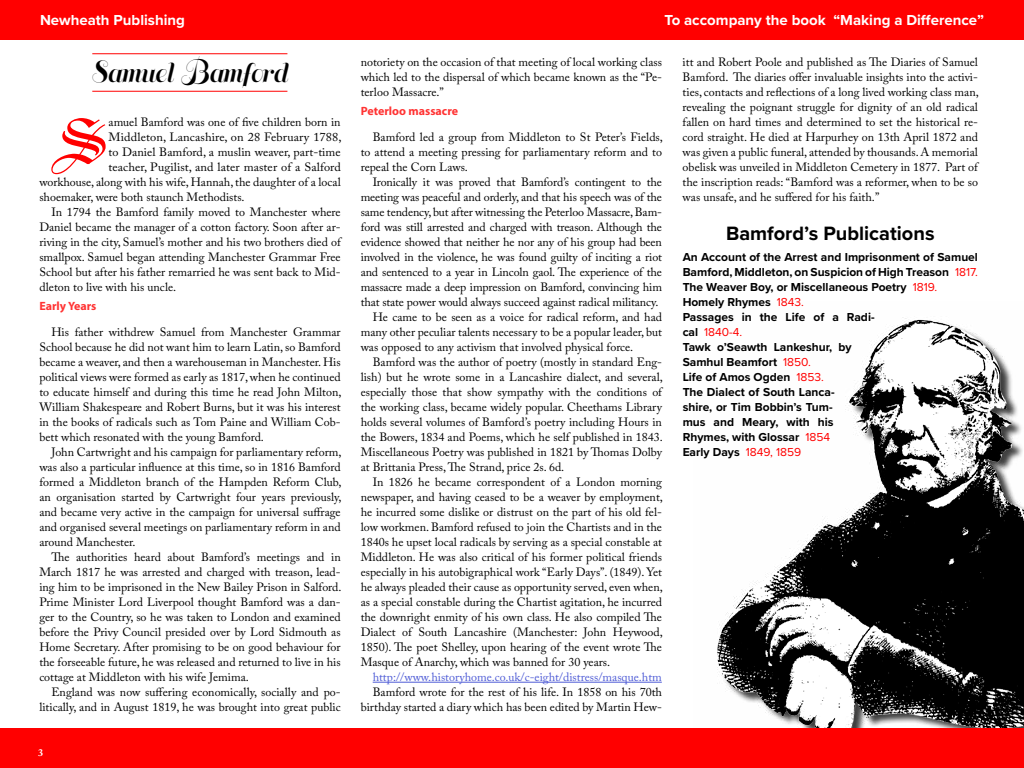
<style>
.page{position:relative;width:1024px;height:768px;background:#fff}
.page>*{position:absolute;margin:0;border:0;box-sizing:border-box;transform-origin:0 0}
.t1{font:67.1px "Linotext Std";color:#f00}
.t2{font:24px "Memoriam Pro Headline";color:#000}
.t3{font:700 20px "Proxima Nova";color:#000}
.t4{font:700 15px "Proxima Nova";color:#fff}
.t5{font:12px/15px "Adobe Caslon Pro";color:#000;text-align:justify}
.t6{font:700 12px/15px "Proxima Nova";color:#000}
.t7{font:12px "Adobe Caslon Pro";color:#4f5cd6}
.t8{font:700 12px "Myriad Pro";color:#f33}
.t9{font:700 10px "Adobe Caslon Pro";color:#fff}
.s1{font-weight:400;color:#f00}
</style>
<div class="page">
<img style="left:717px;top:317px;width:307px;height:411px">
<hr style="left:92px;top:54px;width:195px;height:1px;background:#f00">
<hr style="left:92px;top:91px;width:195px;height:1px;background:#f00">
<hr style="left:373px;top:682px;width:289px;height:1px;background:#4f5cd6">
<div style="left:0;top:728px;width:1024px;height:40px;background:#f00"></div>
<div style="left:0;top:0;width:1024px;height:40px;background:#f00"></div>
<p class="t4" style="left:40px;top:8px;width:147px">Newheath Publishing</p>
<p class="t4" style="left:664px;top:8px;width:321px">To accompany the book “Making a Difference”</p>
<h2 class="t2" style="left:92px;top:59px;width:197px">Samuel Bamford</h2>
<h1 class="t1" style="left:53px;top:101px;width:57px">S</h1>
<p class="t5" style="left:109px;top:114px;width:234px">amuel Bamford was one of five children born in</p>
<p class="t5" style="left:109px;top:129px;width:235px">Middleton, Lancashire, on 28 February 1788,</p>
<p class="t5" style="left:109px;top:144px;width:234px">to Daniel Bamford, a muslin weaver, part-time</p>
<p class="t5" style="left:109px;top:159px;width:234px">teacher, Pugilist, and later master of a Salford</p>
<p class="t5" style="left:39px;top:174px;width:303px">workhouse, along with his wife, Hannah, the daughter of a local</p>
<p class="t5" style="left:39px;top:189px;width:207px">shoemaker, were both staunch Methodists.</p>
<p class="t5" style="left:51px;top:204px;width:291px">In 1794 the Bamford family moved to Manchester where</p>
<p class="t5" style="left:39px;top:219px;width:303px">Daniel became the manager of a cotton factory. Soon after ar-</p>
<p class="t5" style="left:39px;top:234px;width:303px">riving in the city, Samuel’s mother and his two brothers died of</p>
<p class="t5" style="left:39px;top:249px;width:303px">smallpox. Samuel began attending Manchester Grammar Free</p>
<p class="t5" style="left:39px;top:264px;width:303px">School but after his father remarried he was sent back to Mid-</p>
<p class="t5" style="left:39px;top:279px;width:138px">dleton to live with his uncle.</p>
<p class="t8" style="left:39px;top:298px;width:59px">Early Years</p>
<p class="t5" style="left:39px;top:324px;width:304px;text-indent:12px">His father withdrew Samuel from Manchester Grammar School because he did not want him to learn Latin, so Bamford became a weaver, and then a warehouseman in Manchester. His political views were formed as early as 1817, when he continued to educate himself and during this time he read John Milton, William Shakespeare and Robert Burns, but it was his interest in the books of radicals such as Tom Paine and William Cob&shy;bett which resonated with the young Bamford.</p>
<p class="t5" style="left:39px;top:444px;width:304px;text-indent:12px">John Cartwright and his campaign for parliamentary reform, was also a particular influence at this time, so in 1816 Bamford formed a Middleton branch of the Hampden Reform Club, an organisation started by Cartwright four years previously, and became very active in the campaign for universal suffrage and organised several meetings on parliamentary reform in and around Manchester.</p>
<p class="t5" style="left:39px;top:549px;width:304px;text-indent:12px">The authorities heard about Bamford’s meetings and in March 1817 he was arrested and charged with treason, lead&shy;ing him to be imprisoned in the New Bailey Prison in Salford.<br>Prime Minister Lord Liverpool thought Bamford was a dan&shy;ger to the Country, so he was taken to London and examined before the Privy Council presided over by Lord Sidmouth as Home Secretary. After promising to be on good behaviour for the forseeable future, he was released and returned to live in his cottage at Middleton with his wife Jemima.</p>
<p class="t5" style="left:39px;top:684px;width:303px;text-align:right">England was now suffering economically, socially and po&shy;litically, and in August 1819, he was brought into great public</p>
<p class="t9" style="left:38px;top:747px;width:6px">3</p>
<p class="t5" style="left:361px;top:54px;width:303px">notoriety on the occasion of that meeting of local working class which led to the dispersal of which became known as the “Pe&shy;terloo Massacre.”</p>
<p class="t8" style="left:361px;top:103px;width:99px">Peterloo massacre</p>
<p class="t5" style="left:361px;top:129px;width:304px;text-indent:12px">Bamford led a group from Middleton to St Peter’s Fields, to attend a meeting pressing for parliamentary reform and to repeal the Corn Laws.</p>
<p class="t5" style="left:373px;top:174px;width:291px">Ironically it was proved that Bamford’s contingent to the</p>
<p class="t5" style="left:361px;top:189px;width:303px">meeting was peaceful and orderly, and that his speech was of the</p>
<p class="t5" style="left:361px;top:204px;width:303px">same tendency, but after witnessing the Peterloo Massacre, Bam-</p>
<p class="t5" style="left:361px;top:219px;width:303px">ford was still arrested and charged with treason. Although the</p>
<p class="t5" style="left:361px;top:234px;width:303px">evidence showed that neither he nor any of his group had been</p>
<p class="t5" style="left:361px;top:249px;width:303px">involved in the violence, he was found guilty of inciting a riot</p>
<p class="t5" style="left:361px;top:264px;width:303px">and sentenced to a year in Lincoln gaol. The experience of the</p>
<p class="t5" style="left:361px;top:279px;width:303px">massacre made a deep impression on Bamford, convincing him</p>
<p class="t5" style="left:361px;top:294px;width:299px">that state power would always succeed against radical militancy.</p>
<p class="t5" style="left:373px;top:309px;width:291px">He came to be seen as a voice for radical reform, and had</p>
<p class="t5" style="left:361px;top:324px;width:303px">many other peculiar talents necessary to be a popular leader, but</p>
<p class="t5" style="left:361px;top:339px;width:274px">was opposed to any activism that involved physical force.</p>
<p class="t5" style="left:373px;top:354px;width:291px">Bamford was the author of poetry (mostly in standard Eng-</p>
<p class="t5" style="left:361px;top:369px;width:304px">lish) but he wrote some in a Lancashire dialect, and several,</p>
<p class="t5" style="left:361px;top:384px;width:303px">especially those that show sympathy with the conditions of</p>
<p class="t5" style="left:361px;top:399px;width:303px">the working class, became widely popular. Cheethams Library</p>
<p class="t5" style="left:361px;top:414px;width:303px">holds several volumes of Bamford’s poetry including Hours in</p>
<p class="t5" style="left:361px;top:429px;width:304px">the Bowers, 1834 and Poems, which he self published in 1843.</p>
<p class="t5" style="left:361px;top:444px;width:303px">Miscellaneous Poetry was published in 1821 by Thomas Dolby</p>
<p class="t5" style="left:361px;top:459px;width:205px">at Brittania Press, The Strand, price 2s. 6d.</p>
<p class="t5" style="left:373px;top:474px;width:291px">In 1826 he became correspondent of a London morning</p>
<p class="t5" style="left:361px;top:489px;width:304px">newspaper, and having ceased to be a weaver by employment,</p>
<p class="t5" style="left:361px;top:504px;width:303px">he incurred some dislike or distrust on the part of his old fel-</p>
<p class="t5" style="left:361px;top:519px;width:303px">low workmen. Bamford refused to join the Chartists and in the</p>
<p class="t5" style="left:361px;top:534px;width:303px">1840s he upset local radicals by serving as a special constable at</p>
<p class="t5" style="left:361px;top:549px;width:303px">Middleton. He was also critical of his former political friends</p>
<p class="t5" style="left:361px;top:564px;width:303px">especially in his autobigraphical work “Early Days”. (1849). Yet</p>
<p class="t5" style="left:361px;top:579px;width:304px">he always pleaded their cause as opportunity served, even when,</p>
<p class="t5" style="left:361px;top:594px;width:303px">as a special constable during the Chartist agitation, he incurred</p>
<p class="t5" style="left:361px;top:609px;width:303px">the downright enmity of his own class. He also compiled The</p>
<p class="t5" style="left:361px;top:624px;width:304px">Dialect of South Lancashire (Manchester: John Heywood,</p>
<p class="t5" style="left:361px;top:639px;width:303px">1850). The poet Shelley, upon hearing of the event wrote The</p>
<p class="t5" style="left:361px;top:654px;width:251px">Masque of Anarchy, which was banned for 30 years.</p>
<p class="t7" style="left:373px;top:670px;width:291px">http://www.historyhome.co.uk/c-eight/distress/masque.htm</p>
<p class="t5" style="left:361px;top:684px;width:303px;text-align:right">Bamford wrote for the rest of his life. In 1858 on his 70th birthday started a diary which has been edited by Martin Hew-</p>
<p class="t5" style="left:683px;top:54px;width:298px">itt and Robert Poole and published as The Diaries of Samuel Bamford. The diaries offer invaluable insights into the activi&shy;ties, contacts and reflections of a long lived working class man, revealing the poignant struggle for dignity of an old radical fallen on hard times and determined to set the historical re&shy;cord straight. He died at Harpurhey on 13th April 1872 and was given a public funeral, attended by thousands. A memorial obelisk was unveiled in Middleton Cemetery in 1877. Part of the inscription reads: “Bamford was a reformer, when to be so was unsafe, and he suffered for his faith.”</p>
<h3 class="t3" style="left:726px;top:218px;width:210px">Bamford’s Publications</h3>
<p class="t6" style="left:683px;top:249px;width:297px">An Account of the Arrest and Imprisonment of Samuel<br>Bamford, Middleton, on Suspicion of High Treason <span class="s1">1817.<br></span>The Weaver Boy, or Miscellaneous Poetry <span class="s1">1819.<br></span>Homely Rhymes <span class="s1">1843.<br></span>Passages in the Life of a Radi-<br>cal <span class="s1">1840-4.<br></span>Tawk o’Seawth Lankeshur, by<br>Samhul Beamfort <span class="s1">1850.<br></span>Life of Amos Ogden <span class="s1">1853.<br></span>The Dialect of South Lanca-<br>shire, or Tim Bobbin’s Tum-<br>mus and Meary, with his<br>Rhymes, with Glossar <span class="s1">1854<br></span>Early Days <span class="s1">1849, 1859</span></p>
</div>
